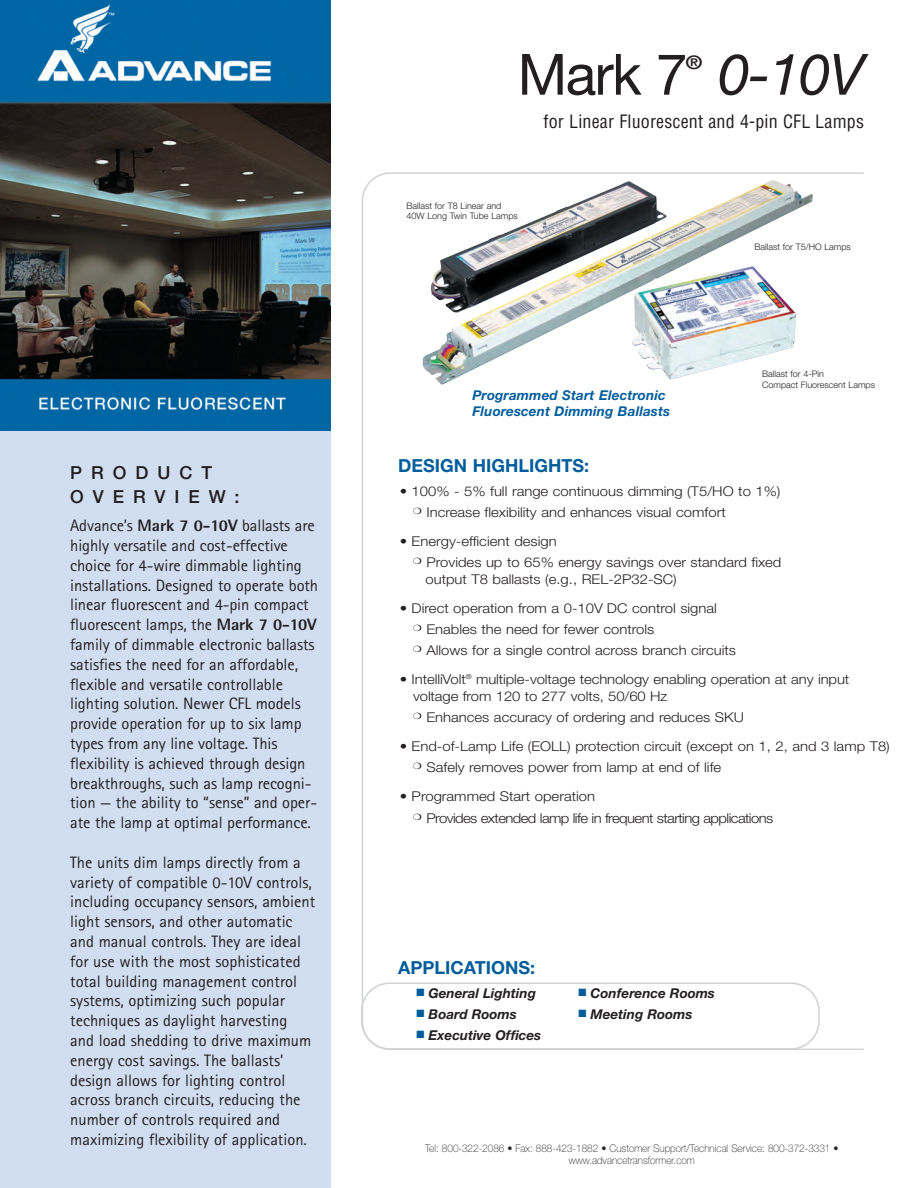
<style>
.page{position:relative;width:918px;height:1188px;background:#fff}
.page>*{position:absolute;margin:0;border:0;box-sizing:border-box;transform-origin:0 0}
.t1{font:57px "Helvetica Neue";color:#231f20}
.t2{font:italic 57px "Helvetica Neue";color:#231f20}
.t3{font:700 18.75px "Helvetica Neue";color:#231f20;scale:1.1 1}
.t4{font:condensed 18px "Helvetica";letter-spacing:.01em;color:#231f20}
.t5{font:700 18px "Helvetica Neue";color:#005d9c}
.t6{font:500 18px/24px "Helvetica Neue";letter-spacing:.5em;color:#231f20}
.t7{font:16.5px/19.8px "Rotis Sans Serif";letter-spacing:-.005em;color:#231f20}
.t8{font:300 13.5px/21.3px "Helvetica Neue";color:#231f20;scale:1.1 1}
.t9{font:300 13.5px/21.3px "Helvetica Neue";letter-spacing:-.04em;color:#231f20;scale:1.1 1}
.t10{font:italic 700 13.5px "Helvetica Neue";color:#231f20}
.t11{font:italic 700 13.5px/16.2px "Helvetica Neue";letter-spacing:.01em;color:#005d9c}
.t12{font:100 10.5px/12.6px "Helvetica Neue";color:#231f20;text-align:center;scale:.95 1}
.t13{font:300 9px/10.8px "Helvetica Neue";color:#231f20}
.s1{font-family:"Rotis Semi Sans";font-weight:800}
</style>
<div class="page">
<svg style="left:362px;top:172px;width:502px;height:878px"></svg>
<div style="left:0;top:300px;width:331px;height:888px;background:#d1def1"></div>
<img style="left:0;top:0;width:331px;height:431px">
<svg style="left:361px;top:982px;width:459px;height:68px"></svg>
<p class="t6" style="left:70px;top:462px;width:171px">PRODUCT<br>OVERVIEW:</p>
<p class="t7" style="left:70px;top:517px;width:250px">Advance’s <span class="s1">Mark 7 0-10V</span> ballasts are highly versatile and cost-effective choice for 4-wire dimmable lighting installations. Designed to operate both linear fluorescent and 4-pin compact fluorescent lamps, the <span class="s1">Mark 7 0-10V </span>family of dimmable electronic ballasts satisfies the need for an affordable, flexible and versatile controllable lighting solution. Newer CFL models provide operation for up to six lamp types from any line voltage. This flexibility is achieved through design breakthroughs, such as lamp recogni&shy;tion — the ability to “sense” and oper&shy;ate the lamp at optimal performance.</p>
<p class="t7" style="left:70px;top:854px;width:247px">The units dim lamps directly from a variety of compatible 0-10V controls, including occupancy sensors, ambient light sensors, and other automatic and manual controls. They are ideal for use with the most sophisticated total building management control systems, optimizing such popular techniques as daylight harvesting and load shedding to drive maximum energy cost savings. The ballasts’ design allows for lighting control across branch circuits, reducing the number of controls required and maximizing flexibility of application.</p>
<h1 class="t1" style="left:518px;top:54px;width:171px">Mark 7</h1>
<p class="t3" style="left:686px;top:56px;width:16px">®</p>
<h1 class="t2" style="left:718px;top:54px;width:147px">0-10V</h1>
<p class="t4" style="left:544px;top:112px;width:322px">for Linear Fluorescent and 4-pin CFL Lamps</p>
<p class="t13" style="left:406px;top:201px;width:113px">Ballast for T8 Linear and<br>40W Long Twin Tube Lamps</p>
<p class="t13" style="left:754px;top:243px;width:98px">Ballast for T5/HO Lamps</p>
<p class="t11" style="left:472px;top:388px;width:199px">Programmed Start Electronic<br>Fluorescent Dimming Ballasts</p>
<p class="t5" style="left:398px;top:459px;width:192px">DESIGN HIGHLIGHTS:</p>
<p class="t13" style="left:762px;top:369px;width:114px">Ballast for 4-Pin<br>Compact Fluorescent Lamps</p>
<p class="t8" style="left:413px;top:482px;width:335px;text-indent:-14px">• 100% - 5% full range continuous dimming (T5/HO to 1%) ❍ Increase flexibility and enhances visual comfort</p>
<p class="t8" style="left:413px;top:532px;width:336px;text-indent:-14px">• Energy-efficient design<br>❍ Provides up to 65% energy savings over standard fixed</p>
<p class="t8" style="left:426px;top:570px;width:230px">output T8 ballasts (e.g., REL-2P32-SC)</p>
<p class="t8" style="left:413px;top:599px;width:295px;text-indent:-14px">• Direct operation from a 0-10V DC control signal<br>❍ Enables the need for fewer controls<br>❍ Allows for a single control across branch circuits</p>
<p class="t8" style="left:413px;top:672px;width:398px;line-height:16.8px;text-indent:-13px">• IntelliVolt<sup>®</sup> multiple-voltage technology enabling operation at any input voltage from 120 to 277 volts, 50/60 Hz</p>
<p class="t8" style="left:413px;top:708px;width:302px">❍ Enhances accuracy of ordering and reduces SKU</p>
<p class="t8" style="left:413px;top:737px;width:435px;text-indent:-14px">• End-of-Lamp Life (EOLL) protection circuit (except on 1, 2, and 3 lamp T8) ❍ Safely removes power from lamp at end of life</p>
<p class="t9" style="left:413px;top:787px;width:329px;text-indent:-14px">• Programmed Start operation<br>❍ Provides extended lamp life in frequent starting applications</p>
<p class="t5" style="left:398px;top:961px;width:138px">APPLICATIONS:</p>
<p class="t10" style="left:416px;top:988px;width:121px"><sup>■</sup> General Lighting</p>
<p class="t10" style="left:578px;top:988px;width:138px"><sup>■</sup> Conference Rooms</p>
<p class="t10" style="left:416px;top:1009px;width:102px"><sup>■</sup> Board Rooms</p>
<p class="t10" style="left:578px;top:1009px;width:115px"><sup>■</sup> Meeting Rooms</p>
<p class="t10" style="left:416px;top:1030px;width:126px"><sup>■</sup> Executive Offices</p>
<p class="t12" style="left:425px;top:1143px;width:437px">Tel: 800-322-2086 • Fax: 888-423-1882 • Customer Support/Technical Service: 800-372-3331 • www.advancetransformer.com</p>
</div>
